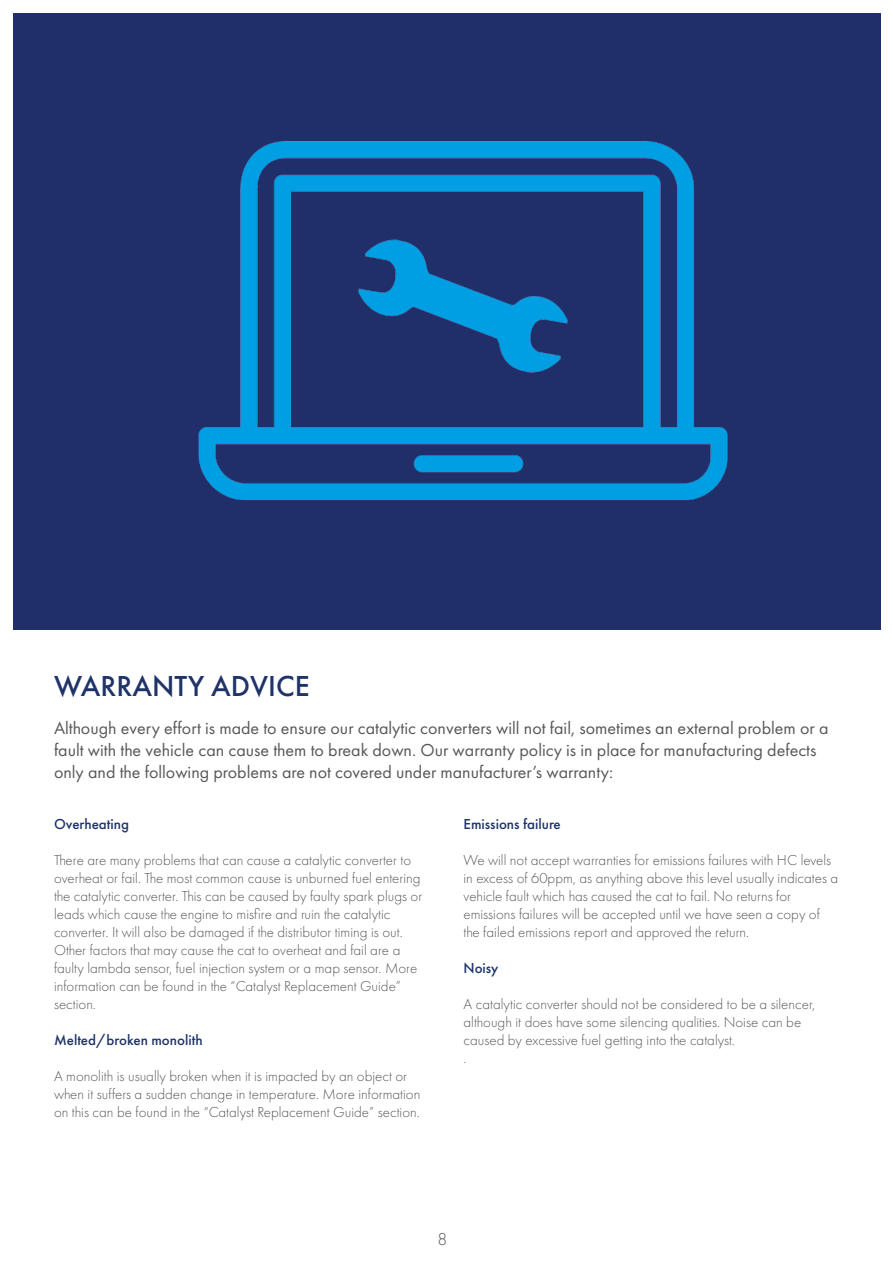
<style>
.page{position:relative;width:893px;height:1263px;background:#fff}
.page>*{position:absolute;margin:0;border:0;box-sizing:border-box;transform-origin:0 0}
.t1{font:500 30px "Futura PT";color:#1f3368}
.t2{font:18px/21.6px "Futura PT";color:#57585a}
.t3{font:300 18px "Futura PT";color:#57585a}
.t4{font:300 15px/18px "Futura PT";color:#57585a}
.t5{font:500 15px "Futura PT";color:#1f3368}
</style>
<div class="page">
<div style="left:13px;top:13px;width:867px;height:616px;background:#202f6a"></div>
<img style="left:198px;top:141px;width:530px;height:359px">
<p class="t1" style="left:54px;top:668px;width:257px">WARRANTY ADVICE</p>
<p class="t2" style="left:54px;top:717px;width:776px">Although every effort is made to ensure our catalytic converters will not fail, sometimes an external problem or a fault with the vehicle can cause them to break down. Our warranty policy is in place for manufacturing defects only and the following problems are not covered under manufacturer’s warranty:</p>
<p class="t5" style="left:54px;top:815px;width:77px">Overheating</p>
<p class="t4" style="left:54px;top:851px;width:370px">There are many problems that can cause a catalytic converter to overheat or fail. The most common cause is unburned fuel entering the catalytic converter. This can be caused by faulty spark plugs or leads which cause the engine to misfire and ruin the catalytic</p>
<p class="t4" style="left:54px;top:923px;width:365px">converter. It will also be damaged if the distributor timing is out.<br>Other factors that may cause the cat to overheat and fail are a faulty lambda sensor, fuel injection system or a map sensor. More</p>
<p class="t4" style="left:54px;top:977px;width:349px">information can be found in the “Catalyst Replacement Guide” section.</p>
<p class="t5" style="left:54px;top:1031px;width:150px">Melted/broken monolith</p>
<p class="t4" style="left:54px;top:1067px;width:368px">A monolith is usually broken when it is impacted by an object or when it suffers a sudden change in temperature. More information on this can be found in the “Catalyst Replacement Guide” section.</p>
<p class="t5" style="left:463px;top:815px;width:99px">Emissions failure</p>
<p class="t4" style="left:463px;top:851px;width:376px">We will not accept warranties for emissions failures with HC levels in excess of 60ppm, as anything above this level usually indicates a vehicle fault which has caused the cat to fail. No returns for</p>
<p class="t4" style="left:463px;top:905px;width:358px">emissions failures will be accepted until we have seen a copy of the failed emissions report and approved the return.</p>
<p class="t5" style="left:463px;top:959px;width:36px">Noisy</p>
<p class="t4" style="left:463px;top:995px;width:353px">A catalytic converter should not be considered to be a silencer,</p>
<p class="t4" style="left:463px;top:1013px;width:339px">although it does have some silencing qualities. Noise can be caused by excessive fuel getting into the catalyst.</p>
<p class="t4" style="left:463px;top:1049px;width:5px">.</p>
<p class="t3" style="left:438px;top:1228px;width:11px">8</p>
</div>
